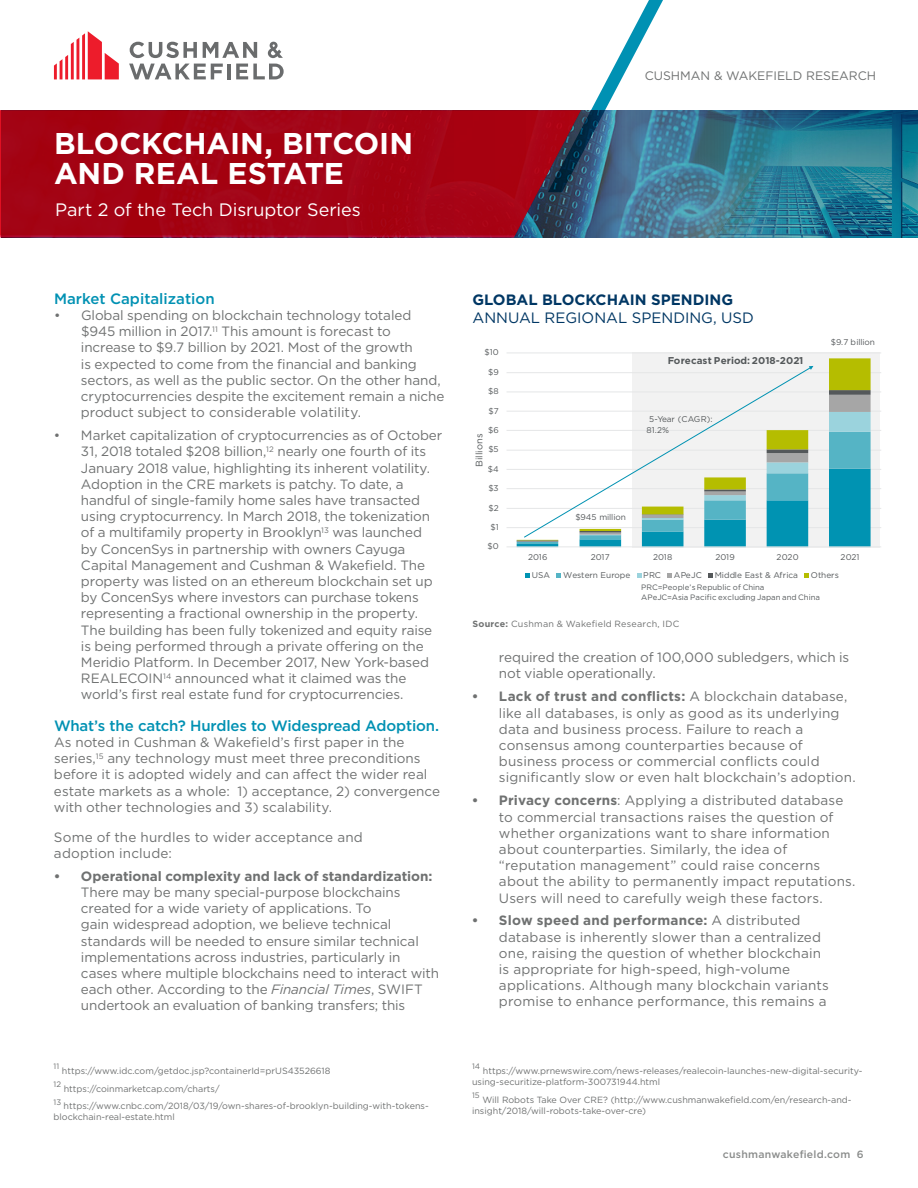
<style>
.page{position:relative;width:918px;height:1188px;background:#fff}
.page>*{position:absolute;margin:0;border:0;box-sizing:border-box;transform-origin:0 0}
.t1{font:700 30px/30px "Gotham";letter-spacing:-.005em;color:#fff}
.t2{font:18px "Gotham";letter-spacing:-.005em;color:#fff}
.t3{font:500 15px "Gotham";letter-spacing:-.01em;color:#0091b3}
.t4{font:15px "Gotham";color:#003764}
.t5{font:700 15px "Gotham";color:#003764}
.t6{font:13.5px/16.2px "Gotham";letter-spacing:-.005em;color:#6f7171}
.t7{font:700 13.5px "Gotham";letter-spacing:-.005em;color:#6f7171}
.t8{font:12.3px "Gotham";color:#6f7171}
.t9{font:500 10.5px "Gotham";letter-spacing:.025em;color:#8a8c8b}
.t10{font:700 9.9px "Gotham";letter-spacing:.005em;color:#54585a}
.t11{font:9.3px "Gotham";letter-spacing:.015em;color:#54585a}
.t12{font:9px/10.9px "Gotham";color:#6f7171}
.t13{font:9px "Gotham";letter-spacing:.025em;color:#6f7171}
.t14{font:8.25px/10.4px "Gotham";letter-spacing:-.01em;color:#54585a}
.t15{font:7.8px/9.3px "Gotham";letter-spacing:.005em;color:#54585a}
.t16{font:7.8px "Gotham";color:#6f7171}
.s1{font-style:italic}
.s2{font-weight:700}
</style>
<div class="page">
<img style="left:627px;top:110px;width:291px;height:128px">
<img style="left:581px;top:110px;width:211px;height:127px">
<svg style="left:581px;top:0;width:95px;height:192px"></svg>
<svg style="left:0;top:235px;width:581px;height:3px;background:#8b193e"></svg>
<svg style="left:0;top:110px;width:581px;height:125px;background:#9d0617"></svg>
<svg style="left:54px;top:31px;width:65px;height:48px"></svg>
<hr style="left:228px;top:64px;width:3px;height:15px;background:#6a6c6d">
<svg style="left:236px;top:64px;width:48px;height:15px"></svg>
<svg style="left:130px;top:42px;width:67px;height:16px"></svg>
<svg style="left:203px;top:42px;width:54px;height:16px"></svg>
<svg style="left:129px;top:64px;width:94px;height:15px"></svg>
<svg style="left:268px;top:42px;width:15px;height:16px"></svg>
<div style="left:633px;top:352px;width:247px;height:196px;background:#f2f2f2"></div>
<hr style="left:507px;top:527px;width:374px;height:1px;background:#e5e6e7">
<hr style="left:507px;top:508px;width:374px;height:1px;background:#e5e6e7">
<hr style="left:507px;top:488px;width:374px;height:1px;background:#e5e6e7">
<hr style="left:507px;top:469px;width:374px;height:1px;background:#e5e6e7">
<hr style="left:507px;top:450px;width:374px;height:1px;background:#e5e6e7">
<hr style="left:507px;top:430px;width:374px;height:1px;background:#e5e6e7">
<hr style="left:507px;top:411px;width:374px;height:1px;background:#e5e6e7">
<hr style="left:507px;top:392px;width:374px;height:1px;background:#e5e6e7">
<hr style="left:507px;top:372px;width:374px;height:1px;background:#e5e6e7">
<hr style="left:507px;top:353px;width:374px;height:1px;background:#e5e6e7">
<svg style="left:517px;top:542px;width:354px;height:5px"></svg>
<svg style="left:517px;top:358px;width:354px;height:182px"></svg>
<hr style="left:507px;top:547px;width:374px;height:1px;background:#e5e6e7">
<svg style="left:526px;top:573px;width:4px;height:4px"></svg>
<svg style="left:557px;top:573px;width:4px;height:4px"></svg>
<svg style="left:637px;top:573px;width:4px;height:4px"></svg>
<svg style="left:667px;top:573px;width:5px;height:4px"></svg>
<svg style="left:708px;top:573px;width:5px;height:4px"></svg>
<svg style="left:805px;top:573px;width:4px;height:4px"></svg>
<svg style="left:523px;top:367px;width:288px;height:171px"></svg>
<svg style="left:809px;top:366px;width:4px;height:4px"></svg>
<h1 class="t1" style="left:54px;top:129px;width:361px">BLOCKCHAIN, BITCOIN<br>AND REAL ESTATE</h1>
<h2 class="t2" style="left:55px;top:198px;width:307px">Part 2 of the Tech Disruptor Series</h2>
<p class="t8" style="left:645px;top:68px;width:233px">CUSHMAN &amp; WAKEFIELD RESEARCH</p>
<p class="t3" style="left:54px;top:289px;width:162px">Market Capitalization</p>
<p class="t6" style="left:81px;top:307px;width:365px;text-indent:-27px">• Global spending on blockchain technology totaled $945 million in 2017.<sup>11</sup> This amount is forecast to increase to $9.7 billion by 2021. Most of the growth<br>is expected to come from the financial and banking sectors, as well as the public sector. On the other hand, cryptocurrencies despite the excitement remain a niche product subject to considerable volatility.</p>
<p class="t6" style="left:81px;top:427px;width:363px;text-indent:-27px">• Market capitalization of cryptocurrencies as of October 31, 2018 totaled $208 billion,<sup>12</sup> nearly one fourth of its January 2018 value, highlighting its inherent volatility.<br>Adoption in the CRE markets is patchy. To date, a handful of single-family home sales have transacted using cryptocurrency. In March 2018, the tokenization of a multifamily property in Brooklyn<sup>13</sup> was launched<br>by ConcenSys in partnership with owners Cayuga Capital Management and Cushman &amp; Wakefield. The property was listed on an ethereum blockchain set up by ConcenSys where investors can purchase tokens representing a fractional ownership in the property.<br>The building has been fully tokenized and equity raise is being performed through a private offering on the Meridio Platform. In December 2017, New York-based REALECOIN<sup>14</sup> announced what it claimed was the world’s first real estate fund for cryptocurrencies.</p>
<p class="t3" style="left:54px;top:716px;width:387px">What’s the catch? Hurdles to Widespread Adoption.</p>
<p class="t6" style="left:54px;top:734px;width:388px">As noted in Cushman &amp; Wakefield’s first paper in the series,<sup>15</sup> any technology must meet three preconditions before it is adopted widely and can affect the wider real estate markets as a whole: 1) acceptance, 2) convergence with other technologies and 3) scalability.</p>
<p class="t6" style="left:54px;top:828px;width:310px">Some of the hurdles to wider acceptance and adoption include:</p>
<p class="t7" style="left:54px;top:867px;width:380px">• Operational complexity and lack of standardization:</p>
<p class="t6" style="left:81px;top:884px;width:360px">There may be many special-purpose blockchains created for a wide variety of applications. To<br>gain widespread adoption, we believe technical standards will be needed to ensure similar technical implementations across industries, particularly in cases where multiple blockchains need to interact with each other. According to the <span class="s1">Financial Times</span>, SWIFT undertook an evaluation of banking transfers; this</p>
<p class="t16" style="left:54px;top:1062px;width:7px">11</p>
<p class="t12" style="left:62px;top:1065px;width:270px">https://www.idc.com/getdoc.jsp?containerId=prUS43526618</p>
<p class="t16" style="left:54px;top:1079px;width:9px">12</p>
<p class="t12" style="left:64px;top:1083px;width:157px">https://coinmarketcap.com/charts/</p>
<p class="t16" style="left:54px;top:1097px;width:9px">13</p>
<p class="t12" style="left:54px;top:1101px;width:377px;text-indent:10px">https://www.cnbc.com/2018/03/19/own-shares-of-brooklyn-building-with-tokens&shy;blockchain-real-estate.html</p>
<p class="t5" style="left:472px;top:290px;width:262px">GLOBAL BLOCKCHAIN SPENDING</p>
<p class="t4" style="left:472px;top:308px;width:283px">ANNUAL REGIONAL SPENDING, USD</p>
<p class="t14" style="left:485px;top:347px;width:16px">$10</p>
<p class="t14" style="left:488px;top:367px;width:12px">$9</p>
<p class="t14" style="left:488px;top:386px;width:12px">$8</p>
<p class="t14" style="left:489px;top:405px;width:12px">$7</p>
<p class="t14" style="left:488px;top:425px;width:12px">$6</p>
<p class="t11" style="left:473px;top:467px;width:35px;rotate:-90deg">Billions</p>
<p class="t14" style="left:488px;top:444px;width:12px">$5</p>
<p class="t14" style="left:488px;top:464px;width:12px">$4</p>
<p class="t14" style="left:488px;top:483px;width:12px">$3</p>
<p class="t14" style="left:489px;top:502px;width:12px">$2</p>
<p class="t14" style="left:491px;top:522px;width:10px">$1</p>
<p class="t14" style="left:488px;top:541px;width:13px">$0</p>
<p class="t10" style="left:668px;top:354px;width:137px">Forecast Period: 2018-2021</p>
<p class="t14" style="left:647px;top:414px;width:68px;text-indent:3px">5-Year (CAGR):<br>81.2%</p>
<p class="t14" style="left:575px;top:512px;width:52px">$945 million</p>
<p class="t14" style="left:831px;top:337px;width:46px">$9.7 billion</p>
<p class="t14" style="left:528px;top:552px;width:21px">2016</p>
<p class="t14" style="left:591px;top:552px;width:20px">2017</p>
<p class="t14" style="left:653px;top:552px;width:21px">2018</p>
<p class="t14" style="left:715px;top:552px;width:21px">2019</p>
<p class="t14" style="left:777px;top:552px;width:24px">2020</p>
<p class="t14" style="left:841px;top:552px;width:21px">2021</p>
<p class="t14" style="left:532px;top:569px;width:20px">USA</p>
<p class="t14" style="left:563px;top:569px;width:69px">Western Europe</p>
<p class="t14" style="left:643px;top:569px;width:19px">PRC</p>
<p class="t14" style="left:674px;top:569px;width:29px">APeJC</p>
<p class="t14" style="left:715px;top:569px;width:85px">Middle East &amp; Africa</p>
<p class="t14" style="left:811px;top:569px;width:30px">Others</p>
<p class="t15" style="left:641px;top:583px;width:180px">PRC=People’s Republic of China<br>APeJC=Asia Pacific excluding Japan and China</p>
<p class="t13" style="left:472px;top:618px;width:208px"><span class="s2">Source:</span> Cushman &amp; Wakefield Research, IDC</p>
<p class="t6" style="left:499px;top:649px;width:352px">required the creation of 100,000 subledgers, which is not viable operationally.</p>
<p class="t6" style="left:499px;top:688px;width:358px;text-indent:-27px"><span class="s2">• Lack of trust and conflicts:</span> A blockchain database, like all databases, is only as good as its underlying data and business process. Failure to reach a consensus among counterparties because of business process or commercial conflicts could significantly slow or even halt blockchain’s adoption.</p>
<p class="t6" style="left:499px;top:792px;width:358px;text-indent:-27px"><span class="s2">• Privacy concerns</span>: Applying a distributed database to commercial transactions raises the question of whether organizations want to share information about counterparties. Similarly, the idea of “reputation management” could raise concerns about the ability to permanently impact reputations.<br>Users will need to carefully weigh these factors.</p>
<p class="t6" style="left:499px;top:912px;width:331px;text-indent:-27px"><span class="s2">• Slow speed and performance:</span> A distributed database is inherently slower than a centralized one, raising the question of whether blockchain is appropriate for high-speed, high-volume applications. Although many blockchain variants promise to enhance performance, this remains a</p>
<p class="t16" style="left:472px;top:1062px;width:10px">14</p>
<p class="t12" style="left:472px;top:1065px;width:392px;text-indent:11px">https://www.prnewswire.com/news-releases/realecoin-launches-new-digital-security&shy;using-securitize-platform-300731944.html</p>
<p class="t16" style="left:472px;top:1090px;width:9px">15</p>
<p class="t12" style="left:472px;top:1094px;width:381px;text-indent:10px">Will Robots Take Over CRE? (http://www.cushmanwakefield.com/en/research-and&shy;insight/2018/will-robots-take-over-cre)</p>
<p class="t9" style="left:723px;top:1148px;width:142px">cushmanwakefield.com 6</p>
</div>
